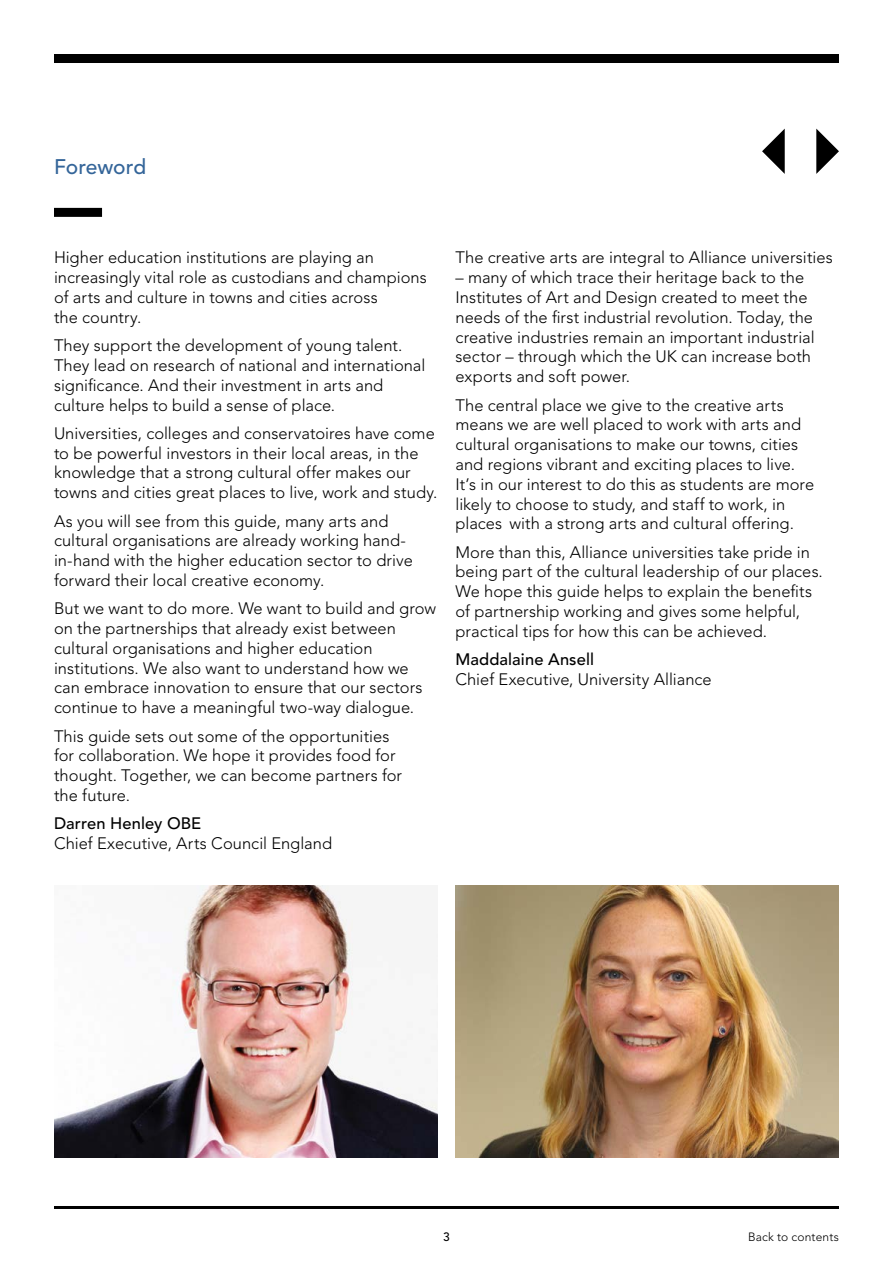
<style>
.page{position:relative;width:893px;height:1263px;background:#fff}
.page>*{position:absolute;margin:0;border:0;box-sizing:border-box;transform-origin:0 0}
.t1{font:500 21px "Avenir";letter-spacing:-.01em;color:#346599}
.t2{font:300 16.5px/19.8px "Avenir";color:#000}
.t3{font:500 16.5px "Avenir";letter-spacing:.005em;color:#000}
.t4{font:300 12px "Avenir";letter-spacing:.015em;color:#000}
.t5{font:500 12px "Avenir";color:#000}
</style>
<div class="page">
<hr style="left:54px;top:1206px;width:785px;height:3px;background:#000">
<div style="left:54px;top:54px;width:785px;height:9px;background:#000"></div>
<div style="left:54px;top:208px;width:48px;height:9px;background:#000"></div>
<svg style="left:816px;top:129px;width:23px;height:45px"></svg>
<svg style="left:762px;top:129px;width:23px;height:45px"></svg>
<img style="left:54px;top:885px;width:383px;height:273px">
<img style="left:455px;top:885px;width:384px;height:273px">
<p class="t1" style="left:54px;top:155px;width:94px">Foreword</p>
<p class="t2" style="left:54px;top:248px;width:374px">Higher education institutions are playing an increasingly vital role as custodians and champions of arts and culture in towns and cities across<br>the country.</p>
<p class="t2" style="left:54px;top:335px;width:373px">They support the development of young talent.<br>They lead on research of national and international significance. And their investment in arts and culture helps to build a sense of place.</p>
<p class="t2" style="left:54px;top:423px;width:385px">Universities, colleges and conservatoires have come to be powerful investors in their local areas, in the knowledge that a strong cultural offer makes our towns and cities great places to live, work and study.</p>
<p class="t2" style="left:54px;top:511px;width:360px">As you will see from this guide, many arts and cultural organisations are already working hand&shy;in-hand with the higher education sector to drive forward their local creative economy.</p>
<p class="t2" style="left:54px;top:599px;width:384px">But we want to do more. We want to build and grow on the partnerships that already exist between cultural organisations and higher education institutions. We also want to understand how we can embrace innovation to ensure that our sectors continue to have a meaningful two-way dialogue.</p>
<p class="t2" style="left:54px;top:726px;width:350px">This guide sets out some of the opportunities for collaboration. We hope it provides food for thought. Together, we can become partners for the future.</p>
<p class="t3" style="left:54px;top:814px;width:149px">Darren Henley OBE</p>
<p class="t2" style="left:54px;top:833px;width:280px">Chief Executive, Arts Council England</p>
<p class="t2" style="left:455px;top:248px;width:379px">The creative arts are integral to Alliance universities</p>
<p class="t2" style="left:455px;top:268px;width:361px">– many of which trace their heritage back to the Institutes of Art and Design created to meet the needs of the first industrial revolution. Today, the creative industries remain an important industrial sector – through which the UK can increase both exports and soft power.</p>
<p class="t2" style="left:455px;top:395px;width:360px">The central place we give to the creative arts means we are well placed to work with arts and cultural organisations to make our towns, cities and regions vibrant and exciting places to live.<br>It’s in our interest to do this as students are more likely to choose to study, and staff to work, in places with a strong arts and cultural offering.</p>
<p class="t2" style="left:455px;top:542px;width:369px">More than this, Alliance universities take pride in being part of the cultural leadership of our places.<br>We hope this guide helps to explain the benefits of partnership working and gives some helpful, practical tips for how this can be achieved.</p>
<p class="t3" style="left:455px;top:650px;width:140px">Maddalaine Ansell</p>
<p class="t2" style="left:455px;top:669px;width:258px">Chief Executive, University Alliance</p>
<p class="t5" style="left:443px;top:1229px;width:8px">3</p>
<p class="t4" style="left:748px;top:1229px;width:92px">Back to contents</p>
</div>
